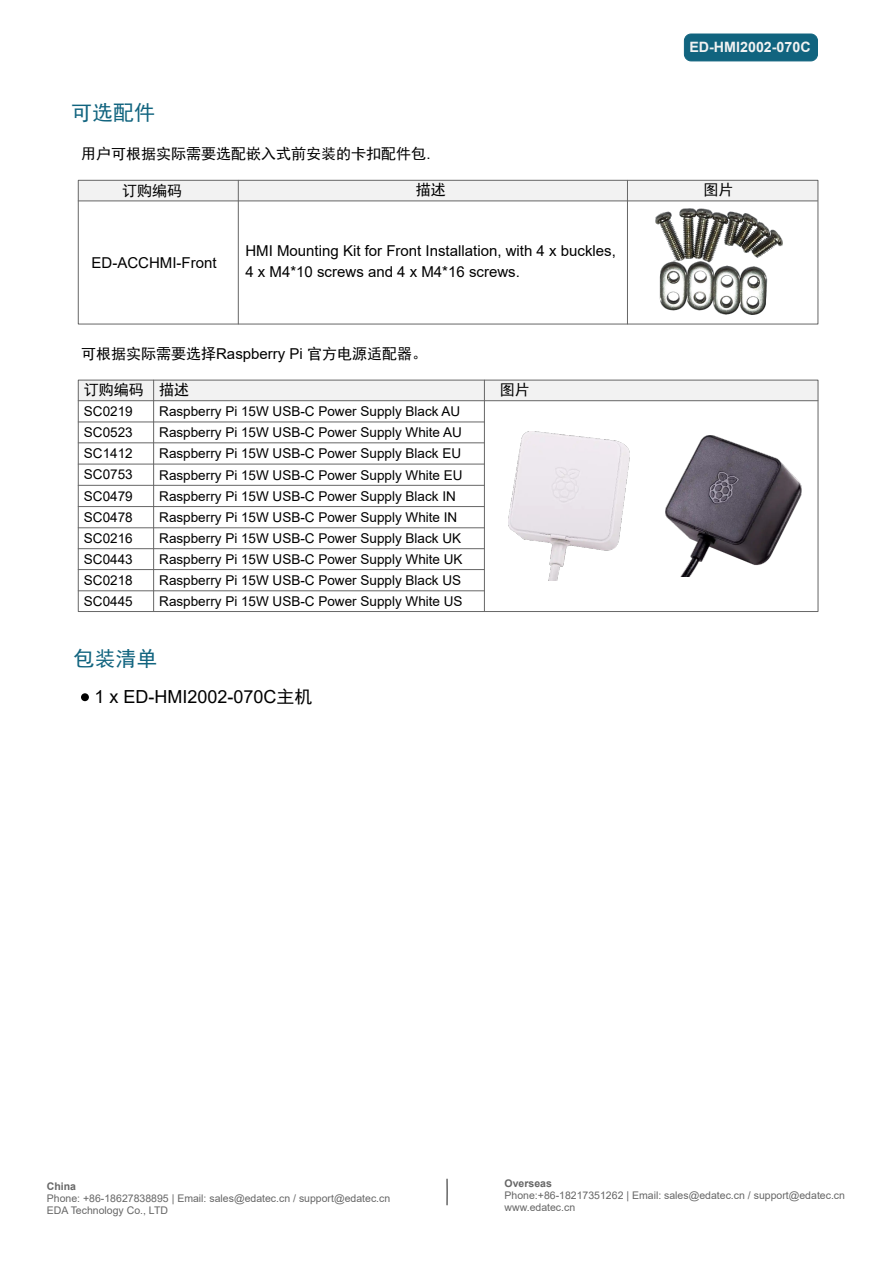
<style>
.page{position:relative;width:894px;height:1263px;background:#fff}
.page>*{position:absolute;margin:0;border:0;box-sizing:border-box;transform-origin:0 0}
.t1{font:21px "Sim Hei";color:#11647f}
.t2{font:18px "Arial";color:#000}
.t3{font:15px/21px "Arial";color:#000}
.t4{font:15px "Sim Hei";color:#000}
.t5{font:700 14.25px "Arial";color:#f2f2f2}
.t6{font:13.5px "Arial";color:#000}
.t7{font:10.5px/12px "Arial";color:#666}
.t8{font:700 10.5px "Arial";color:#666}
.s1{font-family:"Arial"}
.s2{font-family:"Sim Hei"}
</style>
<div class="page">
<div style="left:684px;top:34px;width:133px;height:27px;background:#11647f;border:1px solid #11647f;border-radius:7px"></div>
<svg style="left:446px;top:1179px;width:2px;height:27px"></svg>
<svg style="left:81px;top:693px;width:8px;height:8px"></svg>
<div style="left:79px;top:180px;width:738px;height:21px;background:#f2f2f2"></div>
<hr style="left:78px;top:201px;width:739px;height:1px;background:#666">
<div style="left:78px;top:180px;width:740px;height:144px;border:1px solid #666"></div>
<hr style="left:238px;top:180px;width:1px;height:144px;background:#666">
<hr style="left:627px;top:180px;width:1px;height:144px;background:#666">
<img style="left:655px;top:209px;width:127px;height:106px">
<div style="left:78px;top:380px;width:739px;height:20px;background:#f2f2f2"></div>
<hr style="left:78px;top:400px;width:739px;height:1px;background:#666">
<hr style="left:78px;top:464px;width:406px;height:1px;background:#666">
<hr style="left:78px;top:442px;width:406px;height:1px;background:#666">
<hr style="left:78px;top:422px;width:406px;height:1px;background:#666">
<hr style="left:78px;top:485px;width:406px;height:1px;background:#666">
<hr style="left:78px;top:506px;width:406px;height:1px;background:#666">
<hr style="left:78px;top:527px;width:406px;height:1px;background:#666">
<hr style="left:78px;top:548px;width:406px;height:1px;background:#666">
<hr style="left:78px;top:569px;width:406px;height:1px;background:#666">
<hr style="left:78px;top:590px;width:406px;height:1px;background:#666">
<div style="left:78px;top:380px;width:740px;height:232px;border:1px solid #666"></div>
<hr style="left:153px;top:380px;width:1px;height:231px;background:#666">
<hr style="left:484px;top:380px;width:1px;height:231px;background:#666">
<img style="left:508px;top:432px;width:121px;height:148px">
<img style="left:665px;top:436px;width:136px;height:141px">
<h1 class="t1" style="left:71px;top:102px;width:85px">可选配件</h1>
<p class="t4" style="left:81px;top:146px;width:351px">用户可根据实际需要选配嵌入式前安装的卡扣配件包<span class="s1">.</span></p>
<p class="t5" style="left:689px;top:42px;width:123px">ED-HMI2002-070C</p>
<p class="t4" style="left:122px;top:183px;width:61px">订购编码</p>
<p class="t4" style="left:415px;top:183px;width:31px">描述</p>
<p class="t4" style="left:703px;top:183px;width:31px">图片</p>
<p class="t3" style="left:91px;top:253px;width:127px">ED-ACCHMI-Front</p>
<p class="t3" style="left:245px;top:242px;width:372px">HMI Mounting Kit for Front Installation, with 4 x buckles,<br>4 x M4*10 screws and 4 x M4*16 screws.</p>
<p class="t4" style="left:81px;top:346px;width:347px">可根据实际需要选择<span class="s1">Raspberry Pi</span> 官方电源适配器。</p>
<p class="t4" style="left:84px;top:382px;width:107px">订购编码 描述</p>
<p class="t4" style="left:499px;top:382px;width:31px">图片</p>
<p class="t6" style="left:84px;top:406px;width:50px">SC0219</p>
<p class="t6" style="left:159px;top:406px;width:302px">Raspberry Pi 15W USB-C Power Supply Black AU</p>
<p class="t6" style="left:84px;top:427px;width:50px">SC0523</p>
<p class="t6" style="left:159px;top:428px;width:304px">Raspberry Pi 15W USB-C Power Supply White AU</p>
<p class="t6" style="left:84px;top:448px;width:50px">SC1412</p>
<p class="t6" style="left:159px;top:448px;width:303px">Raspberry Pi 15W USB-C Power Supply Black EU</p>
<p class="t6" style="left:84px;top:470px;width:50px">SC0753</p>
<p class="t6" style="left:159px;top:470px;width:305px">Raspberry Pi 15W USB-C Power Supply White EU</p>
<p class="t6" style="left:84px;top:491px;width:50px">SC0479</p>
<p class="t6" style="left:159px;top:491px;width:298px">Raspberry Pi 15W USB-C Power Supply Black IN</p>
<p class="t6" style="left:84px;top:512px;width:50px">SC0478</p>
<p class="t6" style="left:159px;top:512px;width:299px">Raspberry Pi 15W USB-C Power Supply White IN</p>
<p class="t6" style="left:84px;top:533px;width:50px">SC0216</p>
<p class="t6" style="left:159px;top:533px;width:303px">Raspberry Pi 15W USB-C Power Supply Black UK</p>
<p class="t6" style="left:84px;top:554px;width:50px">SC0443</p>
<p class="t6" style="left:159px;top:554px;width:305px">Raspberry Pi 15W USB-C Power Supply White UK</p>
<p class="t6" style="left:84px;top:575px;width:50px">SC0218</p>
<p class="t6" style="left:159px;top:575px;width:303px">Raspberry Pi 15W USB-C Power Supply Black US</p>
<p class="t6" style="left:84px;top:596px;width:50px">SC0445</p>
<p class="t6" style="left:159px;top:596px;width:305px">Raspberry Pi 15W USB-C Power Supply White US</p>
<h1 class="t1" style="left:73px;top:648px;width:85px">包装清单</h1>
<h2 class="t2" style="left:94px;top:690px;width:220px">1 x ED-HMI2002-070C<span class="s2">主机</span></h2>
<p class="t8" style="left:47px;top:1182px;width:31px">China</p>
<p class="t7" style="left:47px;top:1193px;width:345px">Phone: +86-18627838895 | Email: sales@edatec.cn / support@edatec.cn<br>EDA Technology Co., LTD</p>
<p class="t8" style="left:504px;top:1180px;width:49px">Overseas</p>
<p class="t7" style="left:504px;top:1191px;width:342px">Phone:+86-18217351262 | Email: sales@edatec.cn / support@edatec.cn www.edatec.cn</p>
</div>
